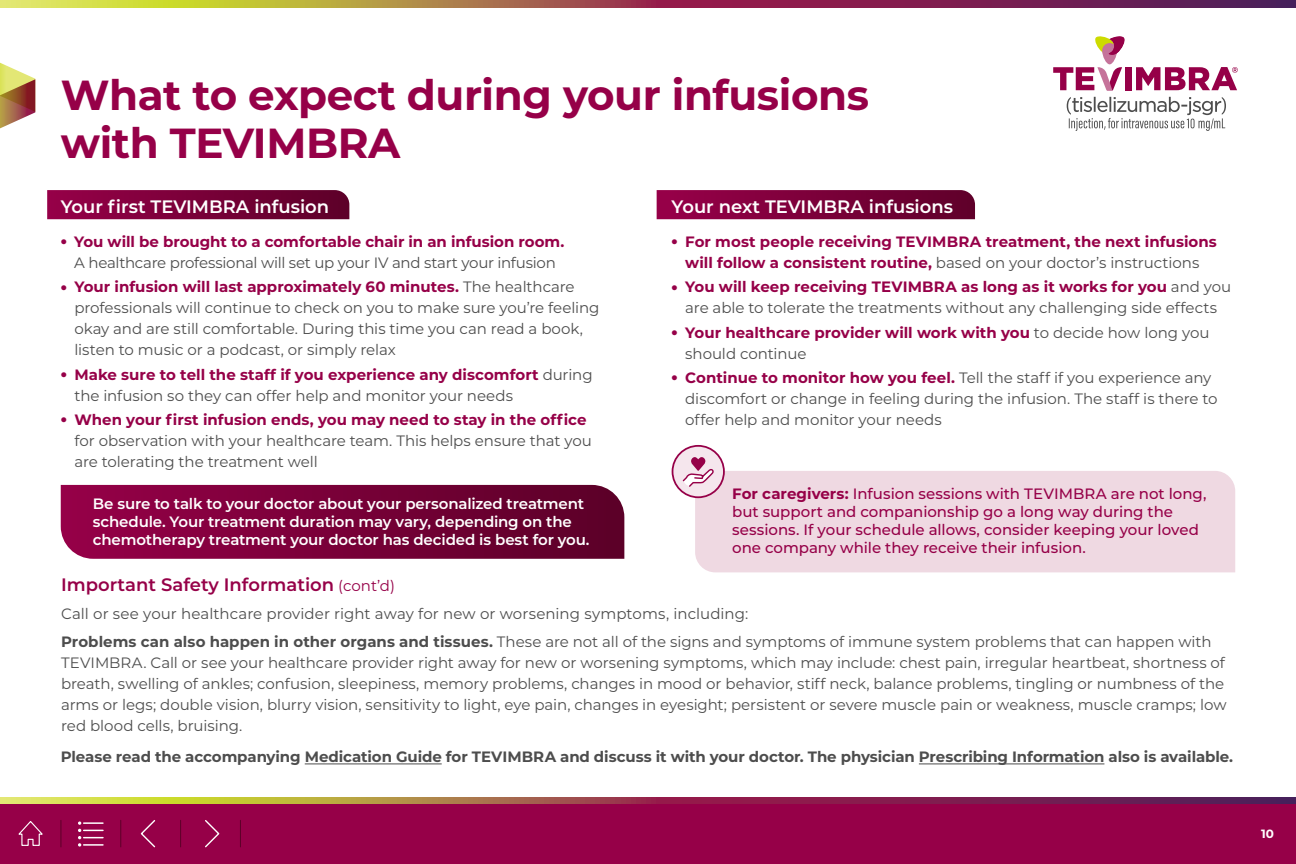
<style>
.page{position:relative;width:1296px;height:864px;background:#fff}
.page>*{position:absolute;margin:0;border:0;box-sizing:border-box;transform-origin:0 0}
.t1{font:700 42px/48px "Montserrat";letter-spacing:-.01em;color:#960048}
.t2{font:600 18px "Montserrat";color:#fff}
.t3{font:600 18px "Montserrat";color:#960048}
.t4{font:15px/21px "Montserrat";letter-spacing:-.005em;color:#4d4d4d}
.t5{font:500 15px/18px "Montserrat";letter-spacing:-.005em;color:#960048}
.t6{font:700 15px/21px "Montserrat";color:#960048;text-align:center}
.t7{font:600 15px/18px "Montserrat";letter-spacing:-.01em;color:#fff}
.t8{font:700 15px "Montserrat";letter-spacing:-.005em;color:#4d4d4d}
.t9{font:700 12px "Montserrat";color:#fff}
.s1{font-weight:900;color:#960048}
.s2{font-weight:700;color:#960048}
.s3{font-weight:900}
.s4{font-weight:400;color:#4d4d4d}
.s5{font-weight:700}
.s6{font-weight:400;font-size:15px}
</style>
<div class="page">
<svg style="left:0;top:0;width:1296px;height:7px;background:#995f4b"></svg>
<svg style="left:0;top:797px;width:1296px;height:7px;background:#995f4b"></svg>
<svg style="left:0;top:62px;width:35px;height:67px"></svg>
<svg style="left:1067px;top:97px;width:159px;height:34px"></svg>
<div style="left:1125px;top:67px;width:7px;height:23px;background:#960048"></div>
<svg style="left:1053px;top:67px;width:69px;height:23px"></svg>
<svg style="left:1136px;top:67px;width:102px;height:23px"></svg>
<svg style="left:1102px;top:43px;width:15px;height:21px"></svg>
<svg style="left:1095px;top:36px;width:30px;height:19px"></svg>
<div style="left:0;top:804px;width:1296px;height:60px;background:#960048"></div>
<svg style="left:18px;top:821px;width:25px;height:25px"></svg>
<svg style="left:61px;top:820px;width:1px;height:27px"></svg>
<svg style="left:180px;top:820px;width:1px;height:27px"></svg>
<svg style="left:121px;top:820px;width:1px;height:27px"></svg>
<svg style="left:240px;top:820px;width:1px;height:27px"></svg>
<hr style="left:305px;top:764px;width:137px;height:1px;background:#4d4d4d">
<hr style="left:919px;top:764px;width:185px;height:1px;background:#4d4d4d">
<svg style="left:78px;top:821px;width:25px;height:26px"></svg>
<svg style="left:140px;top:820px;width:16px;height:28px"></svg>
<svg style="left:205px;top:820px;width:15px;height:28px"></svg>
<svg style="left:47px;top:190px;width:302px;height:29px;background:#7a0239"></svg>
<svg style="left:657px;top:190px;width:318px;height:29px;background:#7c013a"></svg>
<div style="left:695px;top:471px;width:540px;height:101px;background:#efd9e2"></div>
<svg style="left:672px;top:445px;width:53px;height:53px"></svg>
<svg style="left:61px;top:485px;width:563px;height:74px;background:#7a033a"></svg>
<h1 class="t1" style="left:61px;top:69px;width:810px">What to expect during your infusions with TEVIMBRA</h1>
<p class="t2" style="left:61px;top:193px;width:270px">Your first TEVIMBRA infusion</p>
<p class="t4" style="left:61px;top:231px;width:505px;text-align:center"><span class="s1">•</span> <span class="s2">You will be brought to a comfortable chair in an infusion room.<br></span>A healthcare professional will set up your IV and start your infusion</p>
<p class="t4" style="left:74px;top:276px;width:527px;text-indent:-14px"><span class="s1">•</span> <span class="s2">Your infusion will last approximately 60 minutes.</span> The healthcare professionals will continue to check on you to make sure you’re feeling okay and are still comfortable. During this time you can read a book, listen to music or a podcast, or simply relax</p>
<p class="t4" style="left:74px;top:363px;width:520px;text-indent:-14px"><span class="s1">•</span> <span class="s2">Make sure to tell the staff if you experience any discomfort</span> during the infusion so they can offer help and monitor your needs</p>
<p class="t4" style="left:74px;top:408px;width:519px;text-indent:-14px"><span class="s1">•</span> <span class="s2">When your fi rst infusion ends, you may need to stay in the office </span>for observation with your healthcare team. This helps ensure that you are tolerating the treatment well</p>
<p class="t2" style="left:672px;top:193px;width:283px">Your next TEVIMBRA infusions</p>
<p class="t6" style="left:672px;top:230px;width:547px"><span class="s3">•</span> For most people receiving TEVIMBRA treatment, the next infusions will follow a consistent routine, <span class="s4">based on your doctor’s instructions</span></p>
<p class="t4" style="left:672px;top:276px;width:561px;text-align:center"><span class="s1">•</span> <span class="s2">You will keep receiving TEVIMBRA as long as it works for you</span> and you are able to tolerate the treatments without any challenging side effects</p>
<p class="t6" style="left:685px;top:321px;width:526px;text-align:left;text-indent:-14px"><span class="s3">•</span> Your healthcare provider will work with you <span class="s4">to decide how long you should continue</span></p>
<p class="t4" style="left:685px;top:366px;width:534px;text-indent:-14px"><span class="s1">•</span> <span class="s2">Continue to monitor how you feel.</span> Tell the staff if you experience any discomfort or change in feeling during the infusion. The staff is there to offer help and monitor your needs</p>
<p class="t7" style="left:93px;top:494px;width:498px">Be sure to talk to your doctor about your personalized treatment schedule. Your treatment duration may vary, depending on the chemotherapy treatment your doctor has decided is best for you.</p>
<p class="t5" style="left:732px;top:485px;width:476px"><span class="s5">For caregivers:</span> Infusion sessions with TEVIMBRA are not long, but support and companionship go a long way during the sessions. If your schedule allows, consider keeping your loved one company while they receive their infusion.</p>
<p class="t3" style="left:61px;top:572px;width:335px">Important Safety Information <span class="s6">(cont’d)</span></p>
<p class="t4" style="left:61px;top:599px;width:1152px;line-height:27.8px">Call or see your healthcare provider right away for new or worsening symptoms, including:<br><span class="s5">Problems can also happen in other organs and tissues.</span> These are not all of the signs and symptoms of immune system problems that can happen with</p>
<p class="t4" style="left:61px;top:651px;width:1167px">TEVIMBRA. Call or see your healthcare provider right away for new or worsening symptoms, which may include: chest pain, irregular heartbeat, shortness of breath, swelling of ankles; confusion, sleepiness, memory problems, changes in mood or behavior, stiff neck, balance problems, tingling or numbness of the arms or legs; double vision, blurry vision, sensitivity to light, eye pain, changes in eyesight; persistent or severe muscle pain or weakness, muscle cramps; low red blood cells, bruising.</p>
<p class="t8" style="left:61px;top:746px;width:1174px">Please read the accompanying Medication Guide for TEVIMBRA and discuss it with your doctor. The physician Prescribing Information also is available.</p>
<p class="t9" style="left:1261px;top:825px;width:15px">10</p>
</div>
